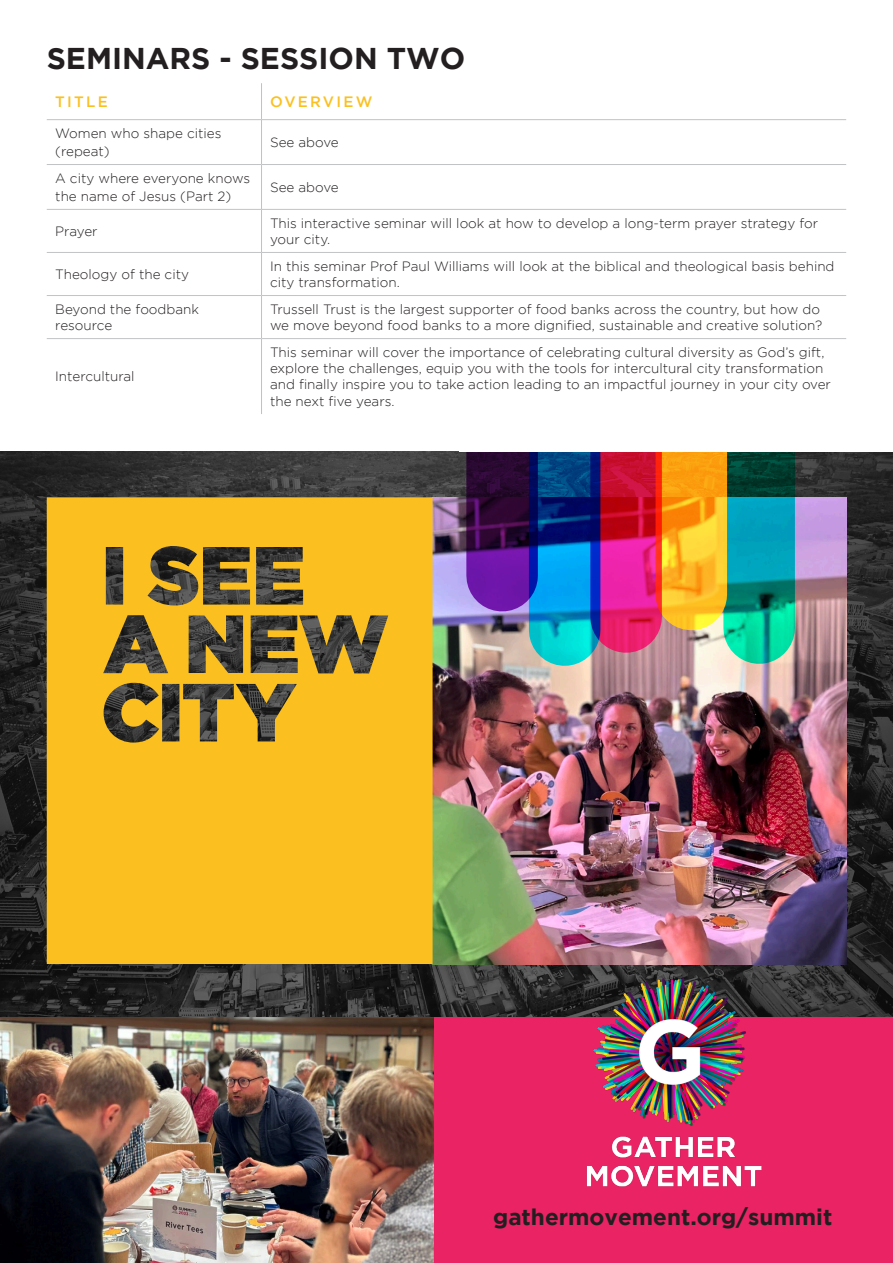
<style>
.page{position:relative;width:893px;height:1263px;background:#fff}
.page>*{position:absolute;margin:0;border:0;box-sizing:border-box;transform-origin:0 0}
.t1{font:700 30px "Gotham";color:#231f20}
.t2{font:700 22.5px "Gotham";color:#231f20}
.t3{font:500 15px "Gotham";letter-spacing:.15em;color:#fbc020}
.t4{font:300 13.5px/16.2px "Gotham";color:#231f20}
</style>
<div class="page">
<img style="left:0;top:451px;width:893px;height:566px">
<img style="left:433px;top:497px;width:413px;height:467px">
<svg style="left:47px;top:497px;width:386px;height:467px;background:#e1ae23"></svg>
<svg style="left:131px;top:637px;width:9px;height:12px"></svg>
<svg style="left:723px;top:451px;width:72px;height:177px;background:#028788"></svg>
<svg style="left:662px;top:451px;width:65px;height:143px;background:#fcb01f"></svg>
<svg style="left:600px;top:451px;width:62px;height:166px;background:#d71859"></svg>
<svg style="left:529px;top:451px;width:71px;height:179px;background:#015fad"></svg>
<svg style="left:466px;top:451px;width:72px;height:125px;background:#360d52"></svg>
<hr style="left:47px;top:119px;width:214px;height:1px;background:#c1c3c4">
<hr style="left:262px;top:119px;width:584px;height:1px;background:#c1c3c4">
<hr style="left:47px;top:164px;width:214px;height:1px;background:#c1c3c4">
<hr style="left:262px;top:164px;width:584px;height:1px;background:#c1c3c4">
<hr style="left:47px;top:209px;width:214px;height:1px;background:#c1c3c4">
<hr style="left:262px;top:209px;width:584px;height:1px;background:#c1c3c4">
<hr style="left:47px;top:252px;width:214px;height:1px;background:#c1c3c4">
<hr style="left:262px;top:252px;width:584px;height:1px;background:#c1c3c4">
<hr style="left:261px;top:83px;width:1px;height:37px;background:#c1c3c2">
<hr style="left:261px;top:120px;width:1px;height:45px;background:#c1c3c2">
<hr style="left:261px;top:164px;width:1px;height:45px;background:#c1c3c2">
<hr style="left:261px;top:209px;width:1px;height:43px;background:#c1c3c2">
<hr style="left:261px;top:252px;width:1px;height:43px;background:#c1c3c2">
<hr style="left:261px;top:296px;width:1px;height:42px;background:#c1c3c2">
<hr style="left:261px;top:339px;width:1px;height:75px;background:#c1c3c2">
<hr style="left:47px;top:295px;width:214px;height:1px;background:#c1c3c4">
<hr style="left:261px;top:295px;width:585px;height:1px;background:#c1c3c4">
<hr style="left:47px;top:338px;width:214px;height:1px;background:#c1c3c4">
<hr style="left:261px;top:338px;width:585px;height:1px;background:#c1c3c4">
<div style="left:0;top:1017px;width:893px;height:246px;background:#ea2365"></div>
<img style="left:0;top:1017px;width:434px;height:246px">
<img style="left:583px;top:974px;width:181px;height:213px">
<p class="t1" style="left:47px;top:41px;width:420px">SEMINARS - SESSION TWO</p>
<p class="t3" style="left:55px;top:93px;width:54px">TITLE</p>
<p class="t3" style="left:270px;top:93px;width:104px">OVERVIEW</p>
<p class="t4" style="left:55px;top:124px;width:168px;line-height:18px">Women who shape cities (repeat)</p>
<p class="t4" style="left:270px;top:134px;width:70px">See above</p>
<p class="t4" style="left:55px;top:169px;width:196px;line-height:18px">A city where everyone knows the name of Jesus (Part 2)</p>
<p class="t4" style="left:270px;top:179px;width:70px">See above</p>
<p class="t4" style="left:55px;top:223px;width:44px">Prayer</p>
<p class="t4" style="left:270px;top:215px;width:550px">This interactive seminar will look at how to develop a long-term prayer strategy for your city.</p>
<p class="t4" style="left:55px;top:266px;width:135px">Theology of the city</p>
<p class="t4" style="left:270px;top:258px;width:566px">In this seminar Prof Paul Williams will look at the biblical and theological basis behind city transformation.</p>
<p class="t4" style="left:55px;top:301px;width:145px">Beyond the foodbank resource</p>
<p class="t4" style="left:270px;top:301px;width:554px">Trussell Trust is the largest supporter of food banks across the country, but how do we move beyond food banks to a more dignified, sustainable and creative solution?</p>
<p class="t4" style="left:55px;top:368px;width:81px">Intercultural</p>
<p class="t4" style="left:270px;top:344px;width:562px">This seminar will cover the importance of celebrating cultural diversity as God’s gift, explore the challenges, equip you with the tools for intercultural city transformation and finally inspire you to take action leading to an impactful journey in your city over the next five years.</p>
<p class="t2" style="left:493px;top:1204px;width:341px">gathermovement.org/summit</p>
</div>
